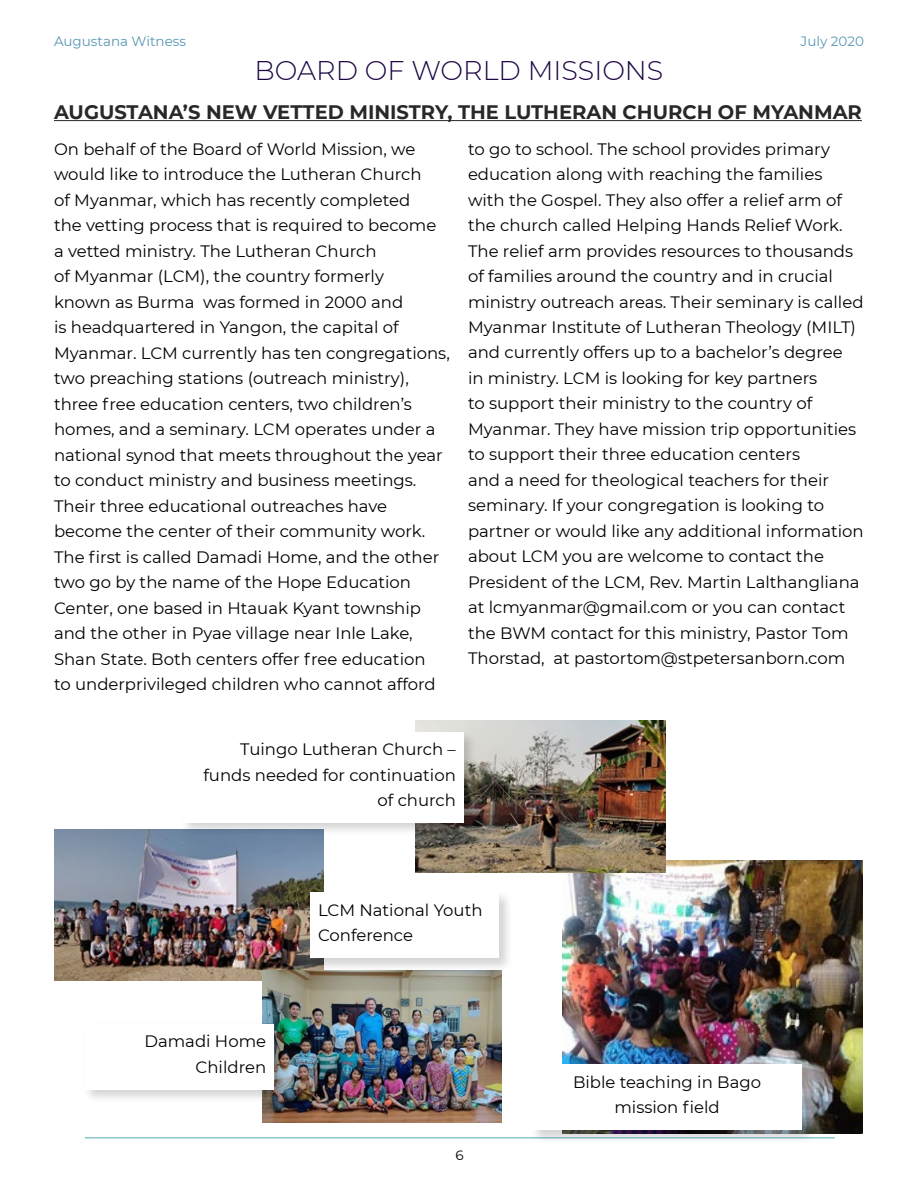
<style>
.page{position:relative;width:918px;height:1188px;background:#fff}
.page>*{position:absolute;margin:0;border:0;box-sizing:border-box;transform-origin:0 0}
.t1{font:300 27px "Montserrat";color:#1f0745}
.t2{font:700 19.5px "Montserrat";color:#282828}
.t3{font:16.5px/25.5px "Montserrat";color:#000}
.t4{font:13.5px "Montserrat";color:#5897b4}
.t5{font:13.5px "Montserrat";color:#000}
</style>
<div class="page">
<hr style="left:85px;top:1137px;width:750px;height:1px;background:#8fc6d0">
<img style="left:562px;top:861px;width:301px;height:272px">
<hr style="left:54px;top:120px;width:808px;height:1px;background:#282828">
<img style="left:55px;top:829px;width:268px;height:151px">
<img style="left:416px;top:720px;width:250px;height:153px">
<img style="left:263px;top:970px;width:239px;height:153px">
<div style="left:308px;top:890px;width:206px;height:82px;background:#000;opacity:.17"></div>
<div style="left:310px;top:892px;width:190px;height:66px;background:#fff"></div>
<div style="left:82px;top:1022px;width:206px;height:82px;background:#000;opacity:.17"></div>
<div style="left:85px;top:1024px;width:189px;height:66px;background:#fff"></div>
<div style="left:530px;top:1062px;width:286px;height:82px;background:#000;opacity:.17"></div>
<div style="left:532px;top:1064px;width:270px;height:66px;background:#fff"></div>
<div style="left:180px;top:730px;width:297px;height:106px;background:#000;opacity:.17"></div>
<div style="left:183px;top:732px;width:280px;height:90px;background:#fff"></div>
<p class="t4" style="left:54px;top:31px;width:134px">Augustana Witness</p>
<p class="t4" style="left:801px;top:31px;width:65px">July 2020</p>
<h1 class="t1" style="left:255px;top:52px;width:410px">BOARD OF WORLD MISSIONS</h1>
<p class="t2" style="left:54px;top:98px;width:809px">AUGUSTANA’S NEW VETTED MINISTRY, THE LUTHERAN CHURCH OF MYANMAR</p>
<p class="t3" style="left:54px;top:136px;width:397px">On behalf of the Board of World Mission, we would like to introduce the Lutheran Church<br>of Myanmar, which has recently completed<br>the vetting process that is required to become a vetted ministry. The Lutheran Church<br>of Myanmar (LCM), the country formerly<br>known as Burma was formed in 2000 and<br>is headquartered in Yangon, the capital of Myanmar. LCM currently has ten congregations, two preaching stations (outreach ministry), three free education centers, two children’s homes, and a seminary. LCM operates under a national synod that meets throughout the year to conduct ministry and business meetings.<br>Their three educational outreaches have become the center of their community work.<br>The first is called Damadi Home, and the other two go by the name of the Hope Education Center, one based in Htauak Kyant township and the other in Pyae village near Inle Lake, Shan State. Both centers offer free education<br>to underprivileged children who cannot afford</p>
<p class="t3" style="left:468px;top:135px;width:397px">to go to school. The school provides primary education along with reaching the families<br>with the Gospel. They also offer a relief arm of the church called Helping Hands Relief Work.<br>The relief arm provides resources to thousands of families around the country and in crucial ministry outreach areas. Their seminary is called Myanmar Institute of Lutheran Theology (MILT) and currently offers up to a bachelor’s degree<br>in ministry. LCM is looking for key partners<br>to support their ministry to the country of Myanmar. They have mission trip opportunities to support their three education centers<br>and a need for theological teachers for their seminary. If your congregation is looking to partner or would like any additional information about LCM you are welcome to contact the President of the LCM, Rev. Martin Lalthangliana at lcmyanmar@gmail.com or you can contact the BWM contact for this ministry, Pastor Tom Thorstad, at pastortom@stpetersanborn.com</p>
<p class="t3" style="left:203px;top:736px;width:254px;text-align:right">Tuingo Lutheran Church – funds needed for continuation of church</p>
<p class="t3" style="left:144px;top:1028px;width:123px;text-align:right">Damadi Home<br>Children</p>
<p class="t3" style="left:318px;top:897px;width:166px">LCM National Youth<br>Conference</p>
<p class="t5" style="left:456px;top:1146px;width:10px">6</p>
<p class="t3" style="left:573px;top:1069px;width:190px;text-align:center">Bible teaching in Bago mission field</p>
</div>
